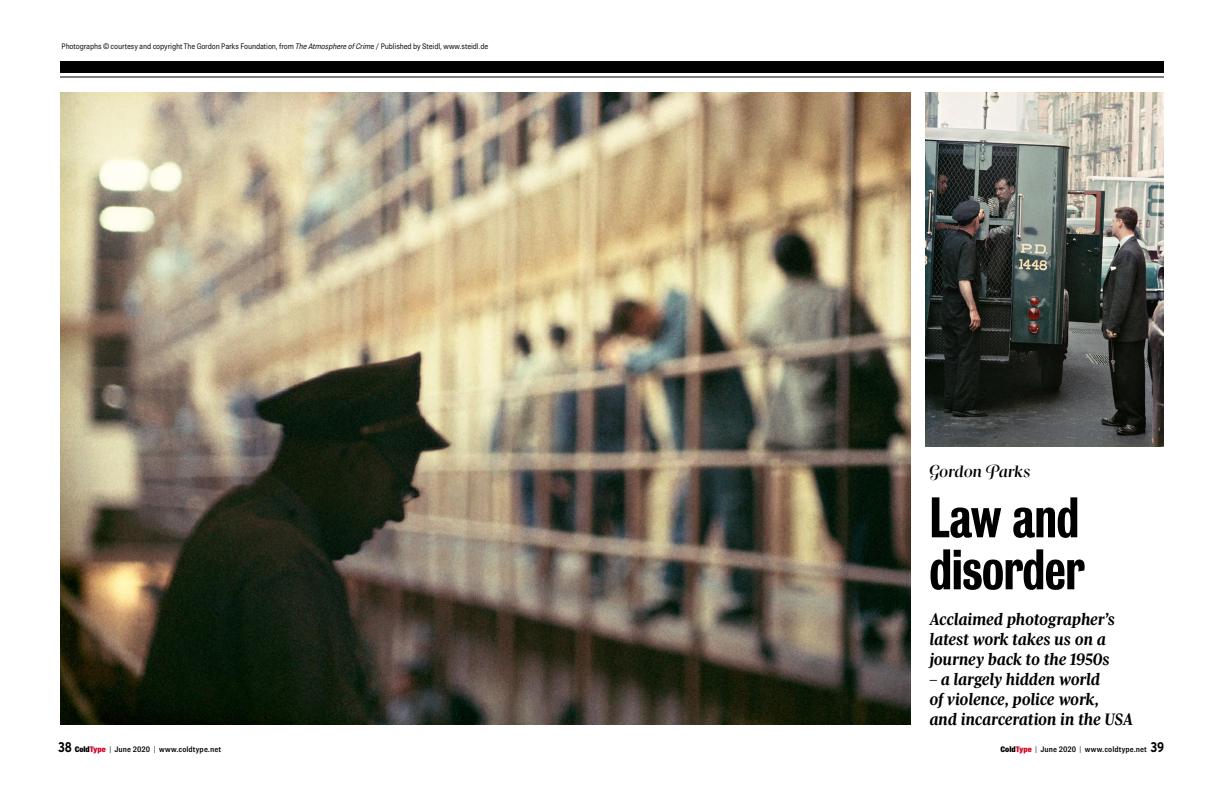
<style>
.page{position:relative;width:1224px;height:792px;background:#fff}
.page>*{position:absolute;margin:0;border:0;box-sizing:border-box;transform-origin:0 0}
.Headline2_Main{font:condensed 52px/52px "Bureau Grotesque";letter-spacing:-.01em;color:#000}
.Headline3_Intro{font:italic 700 17px/20px "Pratt Nova";letter-spacing:-.01em;color:#000;scale:.95 1}
.Headline1_Byline{font:italic 700 16px "Pratt Nova Fine";letter-spacing:-.02em;color:#000}
.Text4_Caption_Credit{font:300 8px "Brown";letter-spacing:-.015em;color:#000}
.t1{font:500 8px "Brown";letter-spacing:.005em;color:#000}
.s1{font-style:italic}
.s2{font-family:"Interstate";font-weight:700;font-stretch:condensed;font-size:14px}
.s3{font-weight:800}
.s4{font-weight:800;color:#d70022}
.s5{font-weight:300}
</style>
<div class="page">
<img style="left:925px;top:92px;width:239px;height:355px">
<img style="left:60px;top:92px;width:851px;height:633px">
<div style="left:60px;top:61px;width:1104px;height:12px;background:#000"></div>
<hr style="left:60px;top:77px;width:1104px;height:1px;background:#000">
<p class="Text4_Caption_Credit" style="left:62px;top:42px;width:428px">Photographs © courtesy and copyright The Gordon Parks Foundation, from <span class="s1">The Atmosphere of Crim</span>e / Published by Steidl, www.steidl.de</p>
<p class="Headline1_Byline" style="left:929px;top:464px;width:103px">Gordon Parks</p>
<p class="Headline2_Main" style="left:929px;top:492px;width:157px">Law and disorder</p>
<p class="Headline3_Intro" style="left:929px;top:610px;width:197px">Acclaimed photographer’s latest work takes us on a journey back to the 1950s</p>
<p class="Headline3_Intro" style="left:929px;top:670px;width:216px">– a largely hidden world<br>of violence, police work,<br>and incarceration in the USA</p>
<p class="t1" style="left:58px;top:745px;width:164px"><span class="s2">38</span> <span class="s3">Cold</span><span class="s4">Type</span> <span class="s5">|</span> June 2020 <span class="s5">|</span> www.coldtype.net</p>
<p class="t1" style="left:1001px;top:745px;width:165px"><span class="s3">Cold</span><span class="s4">Type</span> <span class="s5">|</span> June 2020 <span class="s5">|</span> www.coldtype.net <span class="s2">39</span></p>
</div>
